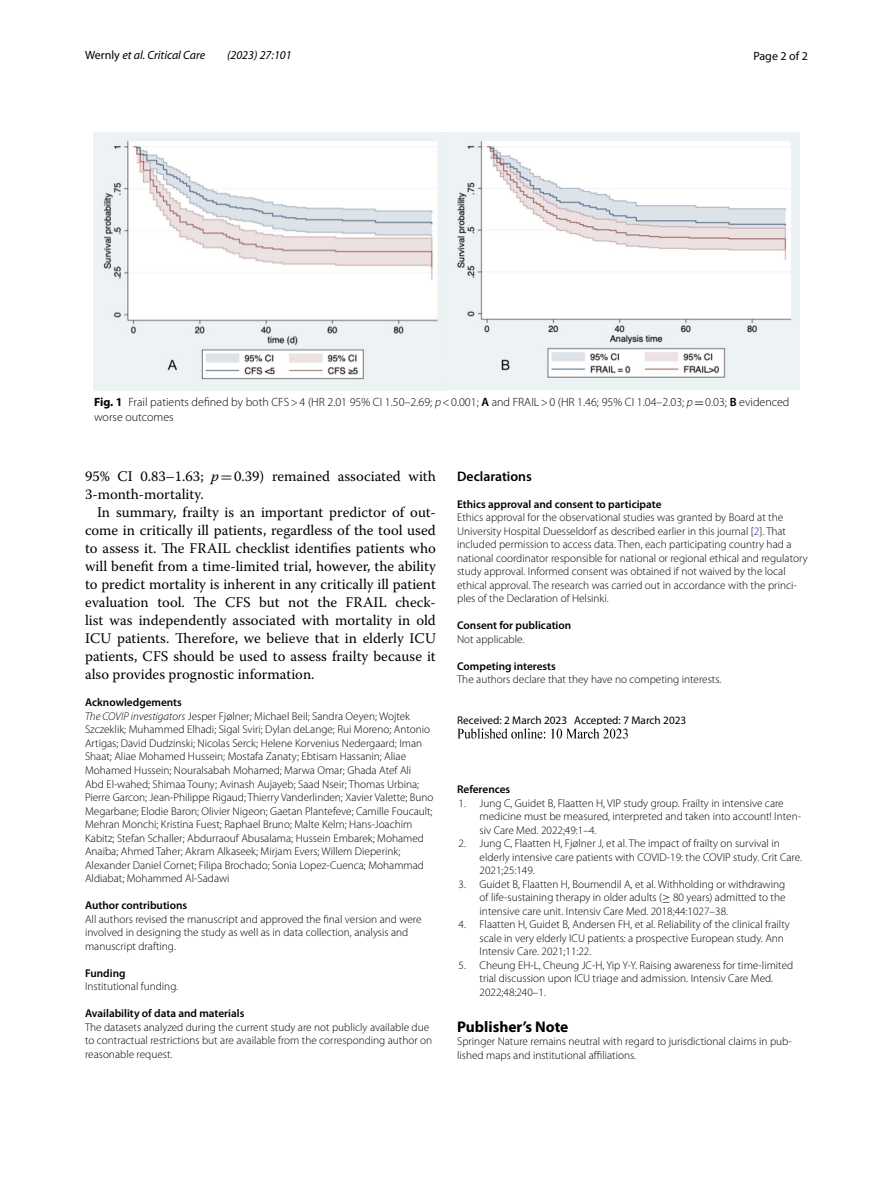
<style>
.page{position:relative;width:893px;height:1187px;background:#fff}
.page>*{position:absolute;margin:0;border:0;box-sizing:border-box;transform-origin:0 0}
.t1{font:700 15.45px "Myriad Pro";color:#000}
.t2{font:14.7px/18px "Warnock Pro";color:#000}
.t3{font:600 13.8px "Myriad Pro";color:#000}
.t4{font:300 12px/15px "Myriad Pro";color:#000}
.t5{font:italic 12px "Myriad Pro";color:#000}
.t6{font:12px "Myriad Pro";color:#000}
.t7{font:300 11.25px/13.5px "Myriad Pro";color:#000}
.t8{font:600 11.25px "Myriad Pro";color:#000}
.t9{font:11.25px "Myriad Pro";color:#000}
.s1{font-style:normal}
.s2{font-weight:700}
.s3{font-style:italic}
.s4{font-weight:600}
.s5{font-family:"MTSY";font-weight:400}
.s6{font-family:"MTSY"}
.s7{color:#00f}
</style>
<div class="page">
<img style="left:457px;top:728px;width:171px;height:11px">
<img style="left:94px;top:133px;width:705px;height:257px">
<p class="t5" style="left:85px;top:48px;width:122px"><span class="s1">Wernly</span> et al. Critical Care</p>
<p class="t5" style="left:227px;top:48px;width:66px">(2023) 27:101</p>
<p class="t6" style="left:753px;top:48px;width:56px">Page 2 of 2</p>
<p class="t4" style="left:94px;top:394px;width:697px"><span class="s2">Fig. 1</span> Frail patients defined by both CFS&gt;4 (HR 2.01 95% CI 1.50–2.69; <span class="s3">p</span>&lt;0.001; <span class="s4">A</span> and FRAIL&gt;0 (HR 1.46; 95% CI 1.04–2.03; <span class="s3">p</span><span class="s5">=</span>0.03; <span class="s4">B</span> evidenced worse outcomes</p>
<h2 class="t2" style="left:85px;top:467px;width:352px">95% CI 0.83–1.63; <span class="s3">p</span><span class="s6">=</span>0.39) remained associated with<br>3-month-mortality.</h2>
<p class="t2" style="left:85px;top:503px;width:352px;text-align:justify;text-indent:12px">In summary, frailty is an important predictor of out&shy;come in critically ill patients, regardless of the tool used to assess it. The FRAIL checklist identifies patients who will benefit from a time-limited trial, however, the ability to predict mortality is inherent in any critically ill patient evaluation tool. The CFS but not the FRAIL check&shy;list was independently associated with mortality in old ICU patients. Therefore, we believe that in elderly ICU patients, CFS should be used to assess frailty because it also provides prognostic information.</p>
<p class="t7" style="left:85px;top:696px;width:350px"><span class="s4">Acknowledgements<br></span><span class="s3">The COVIP investigators</span> Jesper Fjølner; Michael Beil; Sandra Oeyen; Wojtek Szczeklik; Muhammed Elhadi; Sigal Sviri; Dylan deLange; Rui Moreno; Antonio Artigas; David Dudzinski; Nicolas Serck; Helene Korvenius Nedergaard; Iman Shaat; Aliae Mohamed Hussein; Mostafa Zanaty; Ebtisam Hassanin; Aliae Mohamed Hussein; Nouralsabah Mohamed; Marwa Omar; Ghada Atef Ali<br>Abd El-wahed; Shimaa Touny; Avinash Aujayeb; Saad Nseir; Thomas Urbina; Pierre Garcon; Jean-Philippe Rigaud; Thierry Vanderlinden; Xavier Valette; Buno Megarbane; Elodie Baron; Olivier Nigeon; Gaetan Plantefeve; Camille Foucault; Mehran Monchi; Kristina Fuest; Raphael Bruno; Malte Kelm; Hans-Joachim Kabitz; Stefan Schaller; Abdurraouf Abusalama; Hussein Embarek; Mohamed Anaiba; Ahmed Taher; Akram Alkaseek; Mirjam Evers; Willem Dieperink; Alexander Daniel Cornet; Filipa Brochado; Sonia Lopez-Cuenca; Mohammad Aldiabat; Mohammed Al-Sadawi</p>
<p class="t8" style="left:85px;top:898px;width:104px">Author contributions</p>
<p class="t7" style="left:85px;top:912px;width:338px">All authors revised the manuscript and approved the final version and were involved in designing the study as well as in data collection, analysis and manuscript drafting.</p>
<p class="t8" style="left:85px;top:965px;width:42px">Funding</p>
<p class="t7" style="left:85px;top:979px;width:95px">Institutional funding.</p>
<p class="t8" style="left:85px;top:1006px;width:161px">Availability of data and materials</p>
<p class="t7" style="left:85px;top:1020px;width:349px">The datasets analyzed during the current study are not publicly available due to contractual restrictions but are available from the corresponding author on reasonable request.</p>
<p class="t3" style="left:457px;top:467px;width:76px">Declarations</p>
<p class="t8" style="left:457px;top:497px;width:206px">Ethics approval and consent to participate</p>
<p class="t7" style="left:457px;top:511px;width:352px">Ethics approval for the observational studies was granted by Board at the University Hospital Duesseldorf as described earlier in this journal [<span class="s7">2</span>]. That included permission to access data. Then, each participating country had a national coordinator responsible for national or regional ethical and regulatory study approval. Informed consent was obtained if not waived by the local ethical approval. The research was carried out in accordance with the princi&shy;ples of the Declaration of Helsinki.</p>
<p class="t8" style="left:457px;top:618px;width:116px">Consent for publication</p>
<p class="t7" style="left:457px;top:632px;width:69px">Not applicable.</p>
<p class="t8" style="left:457px;top:659px;width:100px">Competing interests</p>
<p class="t7" style="left:457px;top:673px;width:266px">The authors declare that they have no competing interests.</p>
<p class="t9" style="left:457px;top:713px;width:231px">Received: 2 March 2023 Accepted: 7 March 2023</p>
<p class="t8" style="left:457px;top:782px;width:55px">References</p>
<p class="t7" style="left:480px;top:796px;width:323px;text-indent:-21px">1. Jung C, Guidet B, Flaatten H, VIP study group. Frailty in intensive care medicine must be measured, interpreted and taken into account! Inten&shy;siv Care Med. 2022;49:1–4.</p>
<p class="t7" style="left:480px;top:836px;width:324px;text-indent:-21px">2. Jung C, Flaatten H, Fjølner J, et al. The impact of frailty on survival in elderly intensive care patients with COVID-19: the COVIP study. Crit Care.<br>2021;25:149.</p>
<p class="t7" style="left:480px;top:877px;width:307px;text-align:justify;text-indent:-21px">3. Guidet B, Flaatten H, Boumendil A, et al. Withholding or withdrawing of life-sustaining therapy in older adults (<span class="s5">≥</span> 80 years) admitted to the intensive care unit. Intensiv Care Med. 2018;44:1027–38.</p>
<p class="t7" style="left:480px;top:917px;width:312px;text-indent:-21px">4. Flaatten H, Guidet B, Andersen FH, et al. Reliability of the clinical frailty scale in very elderly ICU patients: a prospective European study. Ann<br>Intensiv Care. 2021;11:22.</p>
<p class="t7" style="left:480px;top:958px;width:315px;text-indent:-21px">5. Cheung EH-L, Cheung JC-H, Yip Y-Y. Raising awareness for time-limited trial discussion upon ICU triage and admission. Intensiv Care Med.<br>2022;48:240–1.</p>
<h1 class="t1" style="left:457px;top:1016px;width:113px">Publisher’s Note</h1>
<p class="t7" style="left:457px;top:1034px;width:336px">Springer Nature remains neutral with regard to jurisdictional claims in pub&shy;lished maps and institutional affiliations.</p>
</div>
